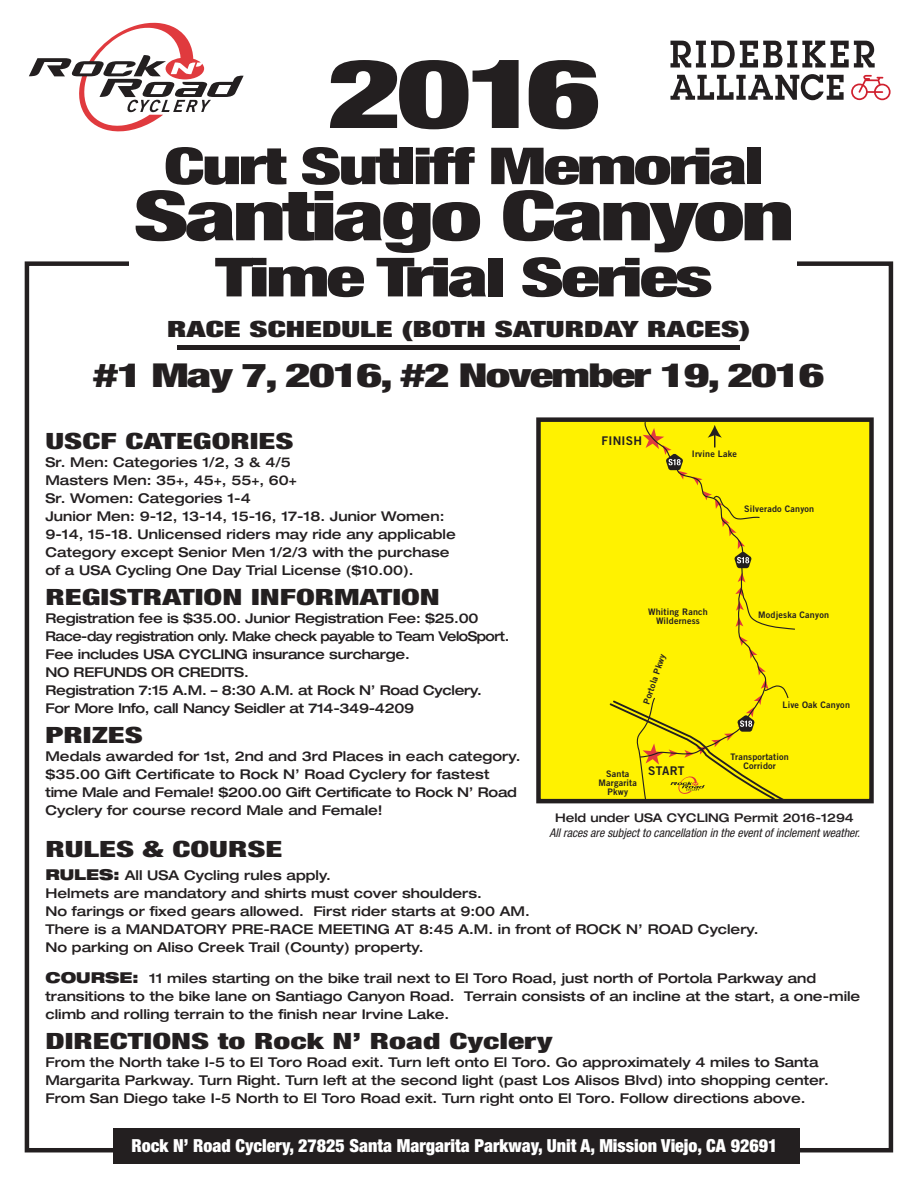
<style>
.page{position:relative;width:918px;height:1188px;background:#fff}
.page>*{position:absolute;margin:0;border:0;box-sizing:border-box;transform-origin:0 0}
.t1{font:900 condensed 96px "Helvetica Neue";color:#231f20;scale:1.5 1}
.t2{font:900 condensed 69px "Helvetica Neue";letter-spacing:-.04em;color:#231f20;scale:1.5 1}
.t3{font:900 condensed 54px "Helvetica Neue";letter-spacing:-.04em;color:#231f20;scale:1.5 1}
.t4{font:900 condensed 51px "Helvetica Neue";letter-spacing:-.04em;color:#231f20;scale:1.5 1}
.t5{font:900 condensed 33px "Helvetica Neue";letter-spacing:-.04em;color:#231f20;scale:1.5 1}
.t6{font:900 condensed 22.5px "Helvetica Neue";color:#231f20;scale:1.5 1}
.t7{font:900 expanded 22.5px "Helvetica Neue";color:#231f20;scale:1.5 1}
.t8{font:900 condensed 18px "Helvetica Neue";color:#fff}
.t9{font:500 expanded 13.5px/18px "Helvetica Neue";color:#231f20}
.t10{font:500 expanded 13.5px/18px "Helvetica Neue";letter-spacing:-.02em;color:#231f20}
.t11{font:italic condensed 12px "Helvetica Neue";color:#231f20}
.t12{font:500 expanded 12px "Helvetica Neue";color:#231f20}
.t13{font:12px "Trade Gothic Bold Two";letter-spacing:.02em;color:#231f20}
.t14{font:9px/9px "Trade Gothic Bold Two";letter-spacing:.02em;color:#231f20;text-align:center}
.s1{font-weight:900;font-size:15px}
</style>
<div class="page">
<div style="left:25px;top:261px;width:868px;height:891px;background:#fff;border:4px solid #231f20"></div>
<div style="left:130px;top:246px;width:667px;height:45px;background:#fff"></div>
<hr style="left:177px;top:345px;width:563px;height:4px;background:#231f20">
<div style="left:536px;top:417px;width:338px;height:386px;background:#fff200;border:4px solid #231f20"></div>
<div style="left:113px;top:1128px;width:687px;height:36px;background:#231f20"></div>
<svg style="left:536px;top:459px;width:145px;height:345px"></svg>
<svg style="left:29px;top:22px;width:215px;height:110px"></svg>
<svg style="left:608px;top:421px;width:188px;height:381px"></svg>
<svg style="left:851px;top:75px;width:40px;height:25px"></svg>
<svg style="left:670px;top:41px;width:205px;height:27px"></svg>
<svg style="left:670px;top:74px;width:174px;height:26px"></svg>
<h1 class="t1" style="left:327px;top:35px;width:184px">2016</h1>
<h3 class="t4" style="left:164px;top:135px;width:402px">Curt Sutliff Memorial</h3>
<h2 class="t2" style="left:133px;top:173px;width:442px">Santiago Canyon</h2>
<h3 class="t3" style="left:215px;top:244px;width:333px">Time Trial Series</h3>
<h3 class="t7" style="left:167px;top:315px;width:390px">RACE SCHEDULE (BOTH SATURDAY RACES)</h3>
<h3 class="t5" style="left:93px;top:355px;width:489px">#1 May 7, 2016, #2 November 19, 2016</h3>
<h3 class="t6" style="left:45px;top:428px;width:167px">USCF CATEGORIES</h3>
<p class="t9" style="left:45px;top:453px;width:412px">Sr. Men: Categories 1/2, 3 &amp; 4/5<br>Masters Men: 35+, 45+, 55+, 60+<br>Sr. Women: Categories 1-4<br>Junior Men: 9-12, 13-14, 15-16, 17-18. Junior Women:<br>9-14, 15-18. Unlicensed riders may ride any applicable Category except Senior Men 1/2/3 with the purchase of a USA Cycling One Day Trial License ($10.00).</p>
<h3 class="t6" style="left:45px;top:584px;width:264px">REGISTRATION INFORMATION</h3>
<p class="t10" style="left:45px;top:609px;width:465px">Registration fee is $35.00. Junior Registration Fee: $25.00<br>Race-day registration only. Make check payable to Team VeloSport.<br>Fee includes USA CYCLING insurance surcharge.<br>NO REFUNDS OR CREDITS.<br>Registration 7:15 A.M. – 8:30 A.M. at Rock N’ Road Cyclery.<br>For More Info, call Nancy Seidler at 714-349-4209</p>
<h3 class="t6" style="left:45px;top:722px;width:67px">PRIZES</h3>
<p class="t9" style="left:45px;top:747px;width:476px">Medals awarded for 1st, 2nd and 3rd Places in each category. $35.00 Gift Certificate to Rock N’ Road Cyclery for fastest time Male and Female! $200.00 Gift Certificate to Rock N’ Road Cyclery for course record Male and Female!</p>
<h3 class="t6" style="left:45px;top:836px;width:159px">RULES &amp; COURSE</h3>
<p class="t9" style="left:45px;top:866px;width:715px"><span class="s1">RULES:</span> All USA Cycling rules apply.<br>Helmets are mandatory and shirts must cover shoulders.<br>No farings or fixed gears allowed. First rider starts at 9:00 AM.<br>There is a MANDATORY PRE-RACE MEETING AT 8:45 A.M. in front of ROCK N’ ROAD Cyclery.<br>No parking on Aliso Creek Trail (County) property.</p>
<p class="t9" style="left:45px;top:969px;width:816px"><span class="s1">COURSE:</span> 11 miles starting on the bike trail next to El Toro Road, just north of Portola Parkway and transitions to the bike lane on Santiago Canyon Road. Terrain consists of an incline at the start, a one-mile climb and rolling terrain to the finish near Irvine Lake.</p>
<h3 class="t6" style="left:45px;top:1028px;width:339px">DIRECTIONS to Rock N’ Road Cyclery</h3>
<p class="t9" style="left:45px;top:1053px;width:785px">From the North take I-5 to El Toro Road exit. Turn left onto El Toro. Go approximately 4 miles to Santa<br>Margarita Parkway. Turn Right. Turn left at the second light (past Los Alisos Blvd) into shopping center.<br>From San Diego take I-5 North to El Toro Road exit. Turn right onto El Toro. Follow directions above.</p>
<p class="t13" style="left:602px;top:433px;width:42px">FINISH</p>
<p class="t14" style="left:692px;top:449px;width:47px">Irvine Lake</p>
<p class="t14" style="left:744px;top:505px;width:71px">Silverado Canyon</p>
<p class="t14" style="left:648px;top:608px;width:61px">Whiting Ranch<br>Wilderness</p>
<p class="t14" style="left:758px;top:610px;width:72px">Modjeska Canyon</p>
<p class="t14" style="left:642px;top:702px;width:54px;rotate:-71deg">Portola Pkwy</p>
<p class="t14" style="left:782px;top:701px;width:69px">Live Oak Canyon</p>
<p class="t14" style="left:731px;top:752px;width:60px">Transportation<br>Corridor</p>
<p class="t14" style="left:599px;top:769px;width:40px">Santa<br>Margarita<br>Pkwy</p>
<p class="t13" style="left:648px;top:764px;width:38px">START</p>
<p class="t12" style="left:555px;top:810px;width:300px">Held under USA CYCLING Permit 2016-1294</p>
<p class="t11" style="left:549px;top:825px;width:312px">All races are subject to cancellation in the event of inclement weather.</p>
<h3 class="t8" style="left:131px;top:1135px;width:648px">Rock N’ Road Cyclery, 27825 Santa Margarita Parkway, Unit A, Mission Viejo, CA 92691</h3>
</div>
